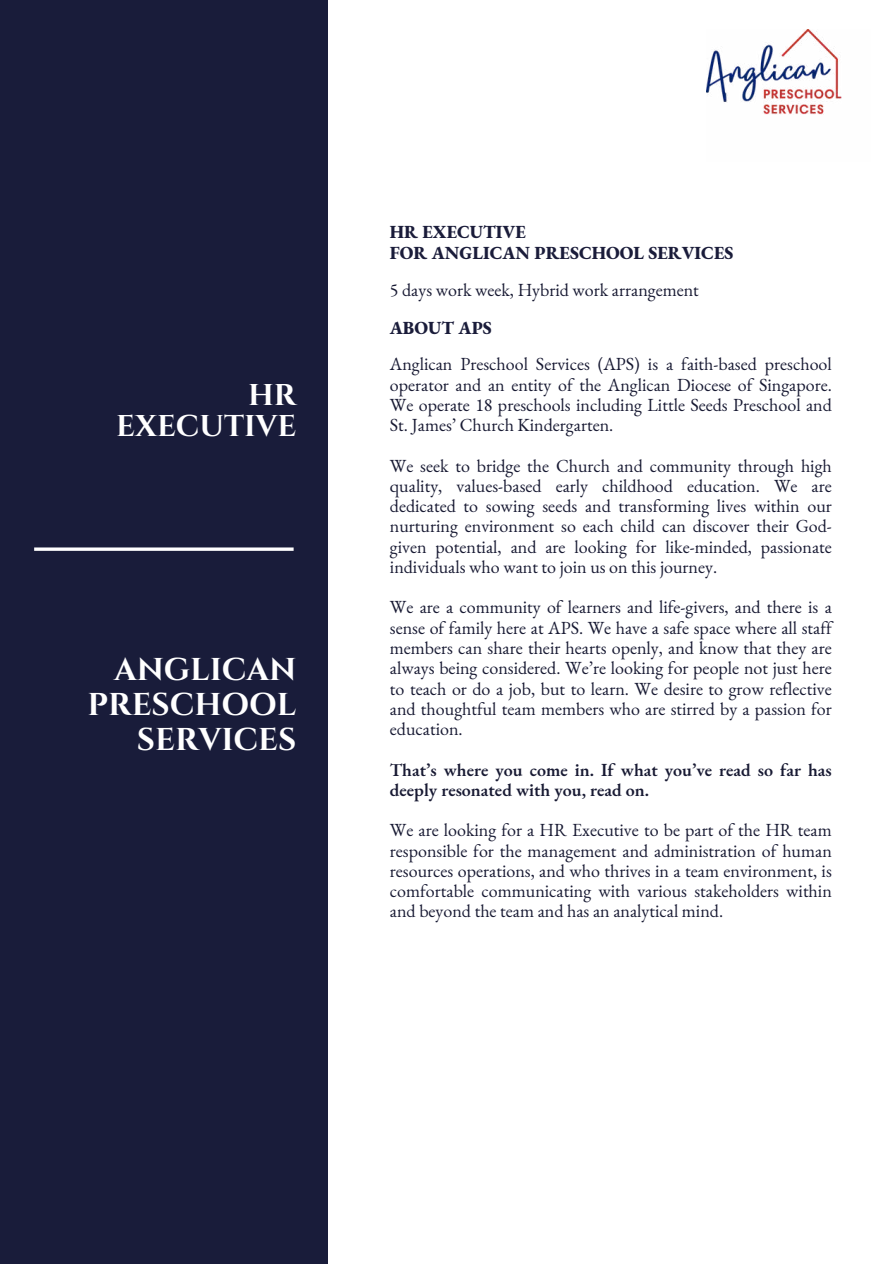
<style>
.page{position:relative;width:894px;height:1264px;background:#fff}
.page>*{position:absolute;margin:0;border:0;box-sizing:border-box;transform-origin:0 0}
.t1{font:700 31.5px/34.8px "Cinzel";color:#fff;text-align:right}
.t2{font:700 30px/30.3px "Cinzel";color:#fff;text-align:right}
.t3{font:18px/20.2px "EB Garamond";color:#181a33;text-align:justify}
.t4{font:600 18px/20.2px "EB Garamond";color:#181a33}
.t5{font:800 18px/21.3px "EB Garamond";color:#1a1c3a}
</style>
<div class="page">
<div style="left:0;top:0;width:328px;height:1263px;background:#191c3a"></div>
<svg style="left:34px;top:547px;width:259px;height:4px"></svg>
<img style="left:706px;top:30px;width:136px;height:85px">
<h2 class="t2" style="left:116px;top:380px;width:181px">HR<br>EXECUTIVE</h2>
<h1 class="t1" style="left:87px;top:652px;width:210px">ANGLICAN<br>PRESCHOOL<br>SERVICES</h1>
<p class="t5" style="left:390px;top:221px;width:345px">HR EXECUTIVE<br>FOR ANGLICAN PRESCHOOL SERVICES</p>
<p class="t3" style="left:390px;top:280px;width:310px">5 days work week, Hybrid work arrangement</p>
<p class="t5" style="left:390px;top:317px;width:103px">ABOUT APS</p>
<p class="t3" style="left:390px;top:354px;width:443px">Anglican Preschool Services (APS) is a faith-based preschool operator and an entity of the Anglican Diocese of Singapore.<br>We operate 18 preschools including Little Seeds Preschool and St. James’ Church Kindergarten.</p>
<p class="t3" style="left:390px;top:455px;width:443px">We seek to bridge the Church and community through high quality, values-based early childhood education. We are dedicated to sowing seeds and transforming lives within our nurturing environment so each child can discover their God&shy;given potential, and are looking for like-minded, passionate individuals who want to join us on this journey.</p>
<p class="t3" style="left:390px;top:597px;width:443px">We are a community of learners and life-givers, and there is a sense of family here at APS. We have a safe space where all staff members can share their hearts openly, and know that they are always being considered. We’re looking for people not just here to teach or do a job, but to learn. We desire to grow reflective and thoughtful team members who are stirred by a passion for education.</p>
<p class="t4" style="left:390px;top:759px;width:443px">That’s where you come in. If what you’ve read so far has deeply resonated with you, read on.</p>
<p class="t3" style="left:390px;top:820px;width:443px">We are looking for a HR Executive to be part of the HR team responsible for the management and administration of human resources operations, and who thrives in a team environment, is comfortable communicating with various stakeholders within and beyond the team and has an analytical mind.</p>
</div>
